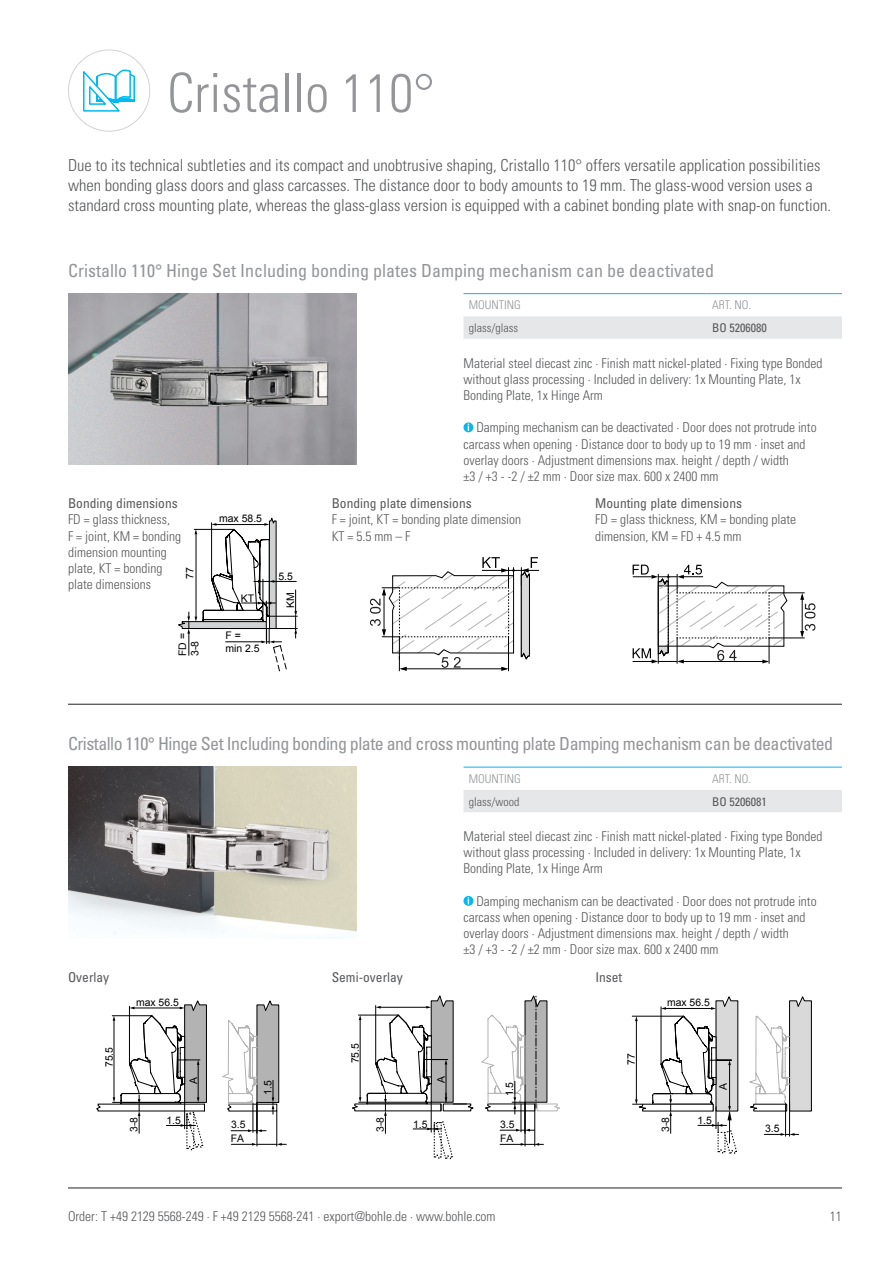
<style>
.page{position:relative;width:893px;height:1263px;background:#fff}
.page>*{position:absolute;margin:0;border:0;box-sizing:border-box;transform-origin:0 0}
.t1{font:300 condensed 54px "Univers";color:#939598}
.t2{font:condensed 18px "Univers";letter-spacing:-.03em;color:#939598}
.t3{font:condensed 18px "Univers";color:#939598}
.t4{font:300 condensed 16.5px/19.8px "Univers";color:#57585a}
.t5{font:300 condensed 13.5px/16.2px "Univers";color:#57585a}
.t6{font:condensed 13.5px "Univers";color:#57585a}
.t7{font:300 condensed 12px "Univers";color:#939598}
.t8{font:300 condensed 12px "Univers";color:#57585a}
.t9{font:condensed 12px "Univers";color:#57585a}
.t10{font:10.5px/12.6px "Arial";color:#000}
.t11{font:10.35px/13.6px "Arial";color:#000}
</style>
<div class="page">
<hr style="left:68px;top:1188px;width:774px;height:1px;background:#231f20">
<img style="left:68px;top:293px;width:288px;height:172px">
<img style="left:68px;top:767px;width:288px;height:167px">
<svg style="left:68px;top:50px;width:82px;height:82px"></svg>
<hr style="left:482px;top:570px;width:57px;height:1px;background:#000">
<svg style="left:521px;top:557px;width:17px;height:103px"></svg>
<hr style="left:769px;top:592px;width:36px;height:1px;background:#000">
<hr style="left:769px;top:638px;width:36px;height:1px;background:#000">
<svg style="left:178px;top:517px;width:119px;height:155px"></svg>
<svg style="left:222px;top:1000px;width:57px;height:132px"></svg>
<hr style="left:257px;top:1102px;width:1px;height:44px;background:#000">
<hr style="left:277px;top:1111px;width:1px;height:35px;background:#000">
<svg style="left:231px;top:1143px;width:55px;height:2px"></svg>
<svg style="left:96px;top:1000px;width:111px;height:150px"></svg>
<svg style="left:481px;top:995px;width:79px;height:151px"></svg>
<svg style="left:352px;top:995px;width:122px;height:164px"></svg>
<hr style="left:789px;top:1102px;width:1px;height:34px;background:#000">
<svg style="left:764px;top:1133px;width:35px;height:3px"></svg>
<hr style="left:785px;top:1103px;width:1px;height:33px;background:#000">
<svg style="left:749px;top:996px;width:63px;height:116px"></svg>
<svg style="left:632px;top:996px;width:106px;height:158px"></svg>
<hr style="left:729px;top:1112px;width:1px;height:31px;background:#000">
<svg style="left:370px;top:557px;width:145px;height:114px"></svg>
<svg style="left:800px;top:593px;width:15px;height:45px"></svg>
<svg style="left:632px;top:565px;width:155px;height:99px"></svg>
<hr style="left:68px;top:704px;width:774px;height:1px;background:#231f20">
<svg style="left:463px;top:422px;width:10px;height:10px"></svg>
<svg style="left:463px;top:896px;width:10px;height:10px"></svg>
<div style="left:463px;top:316px;width:379px;height:23px;background:#e6e7e9"></div>
<hr style="left:463px;top:293px;width:244px;height:1px;background:#00baf1">
<hr style="left:707px;top:293px;width:135px;height:1px;background:#00baf1">
<div style="left:463px;top:790px;width:379px;height:22px;background:#e6e7e9"></div>
<hr style="left:463px;top:767px;width:244px;height:1px;background:#00baf1">
<hr style="left:707px;top:767px;width:135px;height:1px;background:#00baf1">
<h1 class="t1" style="left:167px;top:61px;width:269px">Cristallo 110°</h1>
<p class="t4" style="left:68px;top:156px;width:765px">Due to its technical subtleties and its compact and unobtrusive shaping, Cristallo 110° offers versatile application possibilities when bonding glass doors and glass carcasses. The distance door to body amounts to 19 mm. The glass-wood version uses a standard cross mounting plate, whereas the glass-glass version is equipped with a cabinet bonding plate with snap-on function.</p>
<h2 class="t3" style="left:68px;top:259px;width:648px">Cristallo 110° Hinge Set Including bonding plates Damping mechanism can be deactivated</h2>
<p class="t7" style="left:469px;top:298px;width:54px">MOUNTING</p>
<p class="t7" style="left:712px;top:298px;width:40px">ART. NO.</p>
<p class="t8" style="left:469px;top:321px;width:51px">glass/glass</p>
<p class="t9" style="left:712px;top:321px;width:56px">BO 5206080</p>
<p class="t5" style="left:463px;top:355px;width:361px">Material steel diecast zinc · Finish matt nickel-plated · Fixing type Bonded without glass processing · Included in delivery: 1x Mounting Plate, 1x<br>Bonding Plate, 1x Hinge Arm</p>
<p class="t5" style="left:463px;top:419px;width:355px;text-indent:13px">Damping mechanism can be deactivated · Door does not protrude into carcass when opening · Distance door to body up to 19 mm · inset and overlay doors · Adjustment dimensions max. height / depth / width<br>±3 / +3 - -2 / ±2 mm · Door size max. 600 x 2400 mm</p>
<p class="t6" style="left:68px;top:495px;width:111px">Bonding dimensions</p>
<p class="t5" style="left:68px;top:512px;width:115px">FD = glass thickness,<br>F = joint, KM = bonding dimension mounting plate, KT = bonding plate dimensions</p>
<p class="t10" style="left:184px;top:579px;width:13px;rotate:-90deg">77</p>
<p class="t10" style="left:219px;top:512px;width:44px">max 58.5</p>
<p class="t10" style="left:241px;top:592px;width:15px">KT</p>
<p class="t10" style="left:278px;top:570px;width:16px">5.5</p>
<p class="t10" style="left:284px;top:608px;width:17px;rotate:-90deg">KM</p>
<p class="t6" style="left:332px;top:495px;width:142px">Bonding plate dimensions</p>
<p class="t5" style="left:332px;top:512px;width:191px">F = joint, KT = bonding plate dimension<br>KT = 5.5 mm – F</p>
<p class="t6" style="left:595px;top:495px;width:148px">Mounting plate dimensions</p>
<p class="t5" style="left:595px;top:512px;width:202px">FD = glass thickness, KM = bonding plate dimension, KM = FD + 4.5 mm</p>
<p class="t10" style="left:176px;top:656px;width:24px;rotate:-90deg">FD =<br>3-8</p>
<p class="t10" style="left:225px;top:629px;width:36px">F = min 2.5</p>
<h2 class="t2" style="left:68px;top:732px;width:767px">Cristallo 110° Hinge Set Including bonding plate and cross mounting plate Damping mechanism can be deactivated</h2>
<p class="t7" style="left:469px;top:771px;width:54px">MOUNTING</p>
<p class="t7" style="left:712px;top:771px;width:40px">ART. NO.</p>
<p class="t8" style="left:469px;top:794px;width:52px">glass/wood</p>
<p class="t9" style="left:712px;top:794px;width:56px">BO 5206081</p>
<p class="t5" style="left:463px;top:828px;width:361px">Material steel diecast zinc · Finish matt nickel-plated · Fixing type Bonded without glass processing · Included in delivery: 1x Mounting Plate, 1x<br>Bonding Plate, 1x Hinge Arm</p>
<p class="t5" style="left:463px;top:893px;width:355px;text-indent:13px">Damping mechanism can be deactivated · Door does not protrude into carcass when opening · Distance door to body up to 19 mm · inset and overlay doors · Adjustment dimensions max. height / depth / width<br>±3 / +3 - -2 / ±2 mm · Door size max. 600 x 2400 mm</p>
<p class="t6" style="left:68px;top:968px;width:43px">Overlay</p>
<p class="t6" style="left:332px;top:968px;width:73px">Semi-overlay</p>
<p class="t6" style="left:595px;top:968px;width:28px">Inset</p>
<p class="t11" style="left:102px;top:1067px;width:22px;rotate:-90deg">75.5</p>
<p class="t11" style="left:136px;top:995px;width:44px">max 56.5</p>
<p class="t11" style="left:127px;top:1132px;width:16px;rotate:-90deg">3-8</p>
<p class="t11" style="left:187px;top:1084px;width:8px;rotate:-90deg">A</p>
<p class="t11" style="left:166px;top:1114px;width:16px">1.5</p>
<p class="t11" style="left:231px;top:1118px;width:16px">3.5<br>FA</p>
<p class="t11" style="left:261px;top:1095px;width:16px;rotate:-90deg">1.5</p>
<p class="t11" style="left:349px;top:1063px;width:22px;rotate:-90deg">75.5</p>
<p class="t11" style="left:374px;top:1132px;width:17px;rotate:-90deg">3-8</p>
<p class="t11" style="left:434px;top:1083px;width:8px;rotate:-90deg">A</p>
<p class="t11" style="left:413px;top:1117px;width:16px">1.5</p>
<p class="t11" style="left:503px;top:1096px;width:16px;rotate:-90deg">1.5</p>
<p class="t11" style="left:500px;top:1117px;width:16px;line-height:14.2px">3.5<br>FA</p>
<p class="t11" style="left:624px;top:1065px;width:13px;rotate:-90deg">77</p>
<p class="t11" style="left:667px;top:995px;width:44px">max 56.5</p>
<p class="t11" style="left:716px;top:1089px;width:8px;rotate:-90deg">A</p>
<p class="t11" style="left:659px;top:1132px;width:17px;rotate:-90deg">3-8</p>
<p class="t11" style="left:697px;top:1114px;width:16px">1.5</p>
<p class="t5" style="left:68px;top:1208px;width:429px">Order: T +49 2129 5568-249 · F +49 2129 5568-241 · export@bohle.de · www.bohle.com</p>
<p class="t11" style="left:765px;top:1122px;width:16px">3.5</p>
<p class="t5" style="left:830px;top:1208px;width:13px">11</p>
</div>
